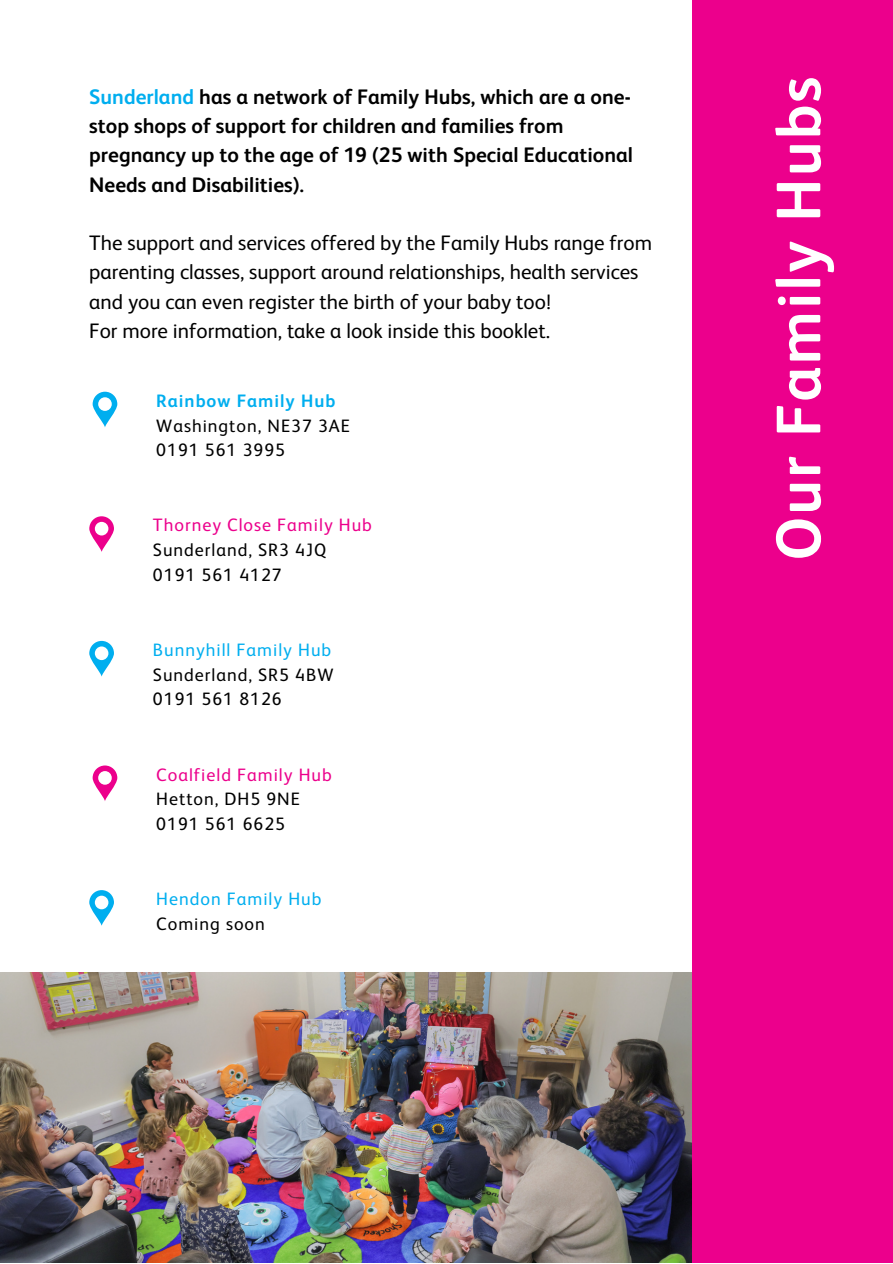
<style>
.page{position:relative;width:893px;height:1264px;background:#fff}
.page>*{position:absolute;margin:0;border:0;box-sizing:border-box;transform-origin:0 0}
.t1{font:700 63px "FS Albert";letter-spacing:.03em;color:#fff}
.t2{font:21px/29.2px "FS Albert";color:#000}
.t3{font:700 21px/29.2px "FS Albert";color:#000}
.t4{font:18px "FS Albert";letter-spacing:.055em;color:#000}
.t5{font:18px/24.8px "FS Albert";letter-spacing:.055em;color:#ec008c}
.t6{font:18px "FS Albert";letter-spacing:.055em;color:#00aeef}
.t7{font:700 18px "FS Albert";letter-spacing:.055em;color:#00aeef}
.s1{color:#00aeef}
.s2{color:#000}
</style>
<div class="page">
<div style="left:691px;top:0;width:201px;height:1262px;background:#ec008c"></div>
<img style="left:0;top:972px;width:691px;height:290px">
<svg style="left:93px;top:392px;width:24px;height:35px"></svg>
<svg style="left:89px;top:516px;width:25px;height:36px"></svg>
<svg style="left:89px;top:641px;width:25px;height:36px"></svg>
<svg style="left:93px;top:765px;width:24px;height:36px"></svg>
<svg style="left:89px;top:890px;width:25px;height:36px"></svg>
<p class="t3" style="left:89px;top:84px;width:545px"><span class="s1">Sunderland</span> has a network of Family Hubs, which are a one&shy;stop shops of support for children and families from pregnancy up to the age of 19 (25 with Special Educational Needs and Disabilities).</p>
<p class="t2" style="left:89px;top:230px;width:564px">The support and services offered by the Family Hubs range from parenting classes, support around relationships, health services and you can even register the birth of your baby too!</p>
<p class="t2" style="left:89px;top:317px;width:462px">For more information, take a look inside this booklet.</p>
<p class="t7" style="left:156px;top:393px;width:181px">Rainbow Family Hub</p>
<p class="t4" style="left:156px;top:417px;width:195px">Washington, NE37 3AE</p>
<p class="t4" style="left:156px;top:442px;width:130px">0191 561 3995</p>
<p class="t5" style="left:153px;top:514px;width:220px">Thorney Close Family Hub<br><span class="s2">Sunderland, SR3 4JQ</span></p>
<p class="t4" style="left:153px;top:567px;width:130px">0191 561 4127</p>
<p class="t6" style="left:153px;top:642px;width:180px">Bunnyhill Family Hub</p>
<p class="t4" style="left:153px;top:667px;width:182px">Sunderland, SR5 4BW</p>
<p class="t4" style="left:153px;top:691px;width:130px">0191 561 8126</p>
<p class="t5" style="left:156px;top:763px;width:177px">Coalfield Family Hub</p>
<p class="t4" style="left:156px;top:791px;width:145px">Hetton, DH5 9NE</p>
<p class="t4" style="left:156px;top:816px;width:130px">0191 561 6625</p>
<p class="t6" style="left:156px;top:891px;width:166px">Hendon Family Hub</p>
<p class="t4" style="left:156px;top:916px;width:110px">Coming soon</p>
<p class="t1" style="left:771px;top:560px;width:485px;rotate:-90deg">Our Family Hubs</p>
</div>
